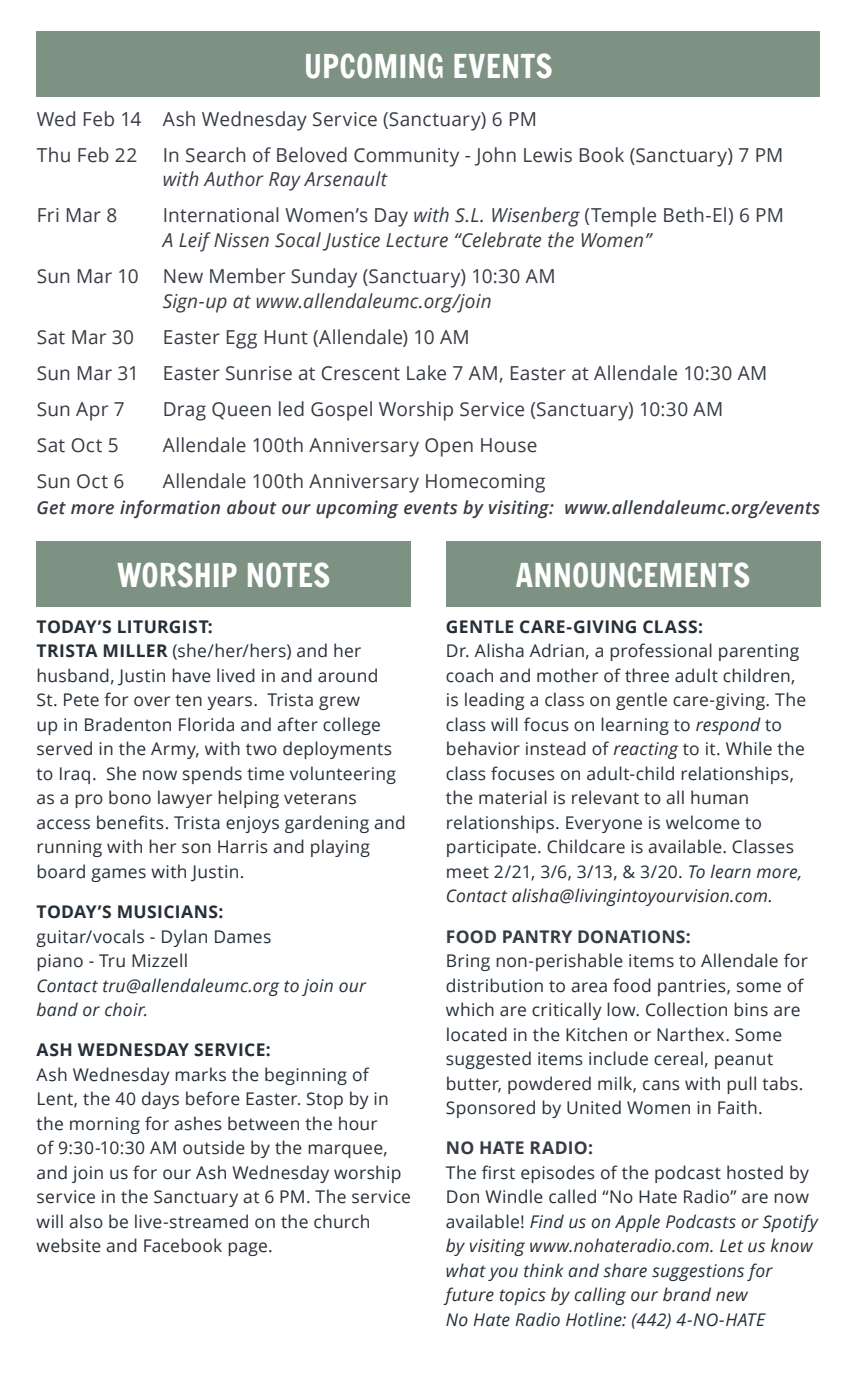
<style>
.page{position:relative;width:857px;height:1386px;background:#fff}
.page>*{position:absolute;margin:0;border:0;box-sizing:border-box;transform-origin:0 0}
.t1{font:31.5px "Francois One";letter-spacing:.005em;color:#fff}
.t2{font:19.25px/36.2px "Open Sans";letter-spacing:.01em;color:#373c44}
.t3{font:italic 19.25px/24.5px "Open Sans";letter-spacing:.01em;color:#373c44}
.t4{font:italic 600 17.85px "Open Sans";letter-spacing:.015em;color:#373c44}
.t5{font:17.5px/24.5px "Open Sans";letter-spacing:.015em;color:#262f38}
.t6{font:italic 17.5px/24.5px "Open Sans";letter-spacing:.015em;color:#262f38}
.t7{font:700 17.5px "Open Sans";letter-spacing:.025em;color:#262f38}
.t8{font:700 17.5px "Open Sans";letter-spacing:.015em;color:#373c44}
.s1{font-style:normal}
.s2{font-weight:700}
.s3{font-style:italic}
</style>
<div class="page">
<div style="left:37px;top:32px;width:783px;height:65px;background:#7d9282"></div>
<div style="left:446px;top:541px;width:374px;height:66px;background:#7d9282"></div>
<div style="left:37px;top:541px;width:374px;height:66px;background:#7d9282"></div>
<h1 class="t1" style="left:304px;top:49px;width:250px">UPCOMING EVENTS</h1>
<p class="t2" style="left:37px;top:100px;width:502px">Wed Feb 14 Ash Wednesday Service (Sanctuary) 6 PM<br>Thu Feb 22</p>
<p class="t2" style="left:163px;top:136px;width:622px">In Search of Beloved Community - John Lewis Book (Sanctuary) 7 PM</p>
<p class="t3" style="left:163px;top:167px;width:226px">with Author Ray Arsenault</p>
<p class="t2" style="left:37px;top:197px;width:82px">Fri Mar 8</p>
<p class="t3" style="left:163px;top:203px;width:623px"><span class="s1">International Women’s Day</span> with S.L. Wisenberg <span class="s1">(Temple Beth-El) 6 PM<br></span>A Leif Nissen Socal Justice Lecture “Celebrate the Women”</p>
<p class="t2" style="left:37px;top:257px;width:103px">Sun Mar 10</p>
<p class="t2" style="left:163px;top:257px;width:394px">New Member Sunday (Sanctuary) 10:30 AM</p>
<p class="t3" style="left:163px;top:288px;width:330px">Sign-up at www.allendaleumc.org/join</p>
<p class="t2" style="left:37px;top:318px;width:99px">Sat Mar 30</p>
<p class="t2" style="left:37px;top:318px;width:732px;text-indent:126px">Easter Egg Hunt (Allendale) 10 AM<br>Sun Mar 31 Easter Sunrise at Crescent Lake 7 AM, Easter at Allendale 10:30 AM<br>Sun Apr 7</p>
<p class="t2" style="left:163px;top:390px;width:562px">Drag Queen led Gospel Worship Service (Sanctuary) 10:30 AM</p>
<p class="t2" style="left:37px;top:427px;width:83px">Sat Oct 5</p>
<p class="t2" style="left:163px;top:427px;width:376px">Allendale 100th Anniversary Open House</p>
<p class="t2" style="left:37px;top:463px;width:89px">Sun Oct 6</p>
<p class="t2" style="left:163px;top:463px;width:384px">Allendale 100th Anniversary Homecoming</p>
<p class="t4" style="left:37px;top:496px;width:785px">Get more information about our upcoming events by visiting: www.allendaleumc.org/events</p>
<h1 class="t1" style="left:117px;top:558px;width:215px">WORSHIP NOTES</h1>
<p class="t5" style="left:37px;top:614px;width:371px"><span class="s2">TODAY’S LITURGIST:<br>TRISTA MILLER</span> (she/her/hers) and her husband, Justin have lived in and around<br>St. Pete for over ten years. Trista grew<br>up in Bradenton Florida and after college served in the Army, with two deployments to Iraq. She now spends time volunteering as a pro bono lawyer helping veterans access benefits. Trista enjoys gardening and running with her son Harris and playing board games with Justin.</p>
<p class="t7" style="left:37px;top:899px;width:188px">TODAY’S MUSICIANS:</p>
<p class="t5" style="left:37px;top:924px;width:236px">guitar/vocals - Dylan Dames piano - Tru Mizzell</p>
<p class="t6" style="left:37px;top:973px;width:331px">Contact tru@allendaleumc.org to join our band or choir.</p>
<p class="t7" style="left:37px;top:1038px;width:236px">ASH WEDNESDAY SERVICE:</p>
<p class="t5" style="left:37px;top:1062px;width:376px">Ash Wednesday marks the beginning of Lent, the 40 days before Easter. Stop by in the morning for ashes between the hour<br>of 9:30-10:30 AM outside by the marquee, and join us for our Ash Wednesday worship service in the Sanctuary at 6 PM. The service will also be live-streamed on the church website and Facebook page.</p>
<h1 class="t1" style="left:516px;top:558px;width:236px">ANNOUNCEMENTS</h1>
<p class="t7" style="left:446px;top:614px;width:259px">GENTLE CARE-GIVING CLASS:</p>
<p class="t5" style="left:446px;top:638px;width:362px">Dr. Alisha Adrian, a professional parenting coach and mother of three adult children, is leading a class on gentle care-giving. The class will focus on learning to <span class="s3">respond</span> to behavior instead of <span class="s3">reacting</span> to it. While the class focuses on adult-child relationships, the material is relevant to all human relationships. Everyone is welcome to participate. Childcare is available. Classes meet 2/21, 3/6, 3/13, &amp; 3/20. <span class="s3">To learn more, Contact alisha@livingintoyourvision.com.</span></p>
<p class="t8" style="left:446px;top:924px;width:246px">FOOD PANTRY DONATIONS:</p>
<p class="t5" style="left:446px;top:948px;width:363px">Bring non-perishable items to Allendale for distribution to area food pantries, some of which are critically low. Collection bins are located in the Kitchen or Narthex. Some suggested items include cereal, peanut butter, powdered milk, cans with pull tabs.<br>Sponsored by United Women in Faith.</p>
<p class="t8" style="left:446px;top:1136px;width:149px">NO HATE RADIO:</p>
<p class="t6" style="left:446px;top:1160px;width:373px"><span class="s1">The first episodes of the podcast hosted by Don Windle called “No Hate Radio” are now available!</span> Find us on Apple Podcasts or Spotify by visiting www.nohateradio.com. Let us know what you think and share suggestions for future topics by calling our brand new<br>No Hate Radio Hotline: (442) 4-NO-HATE</p>
</div>
